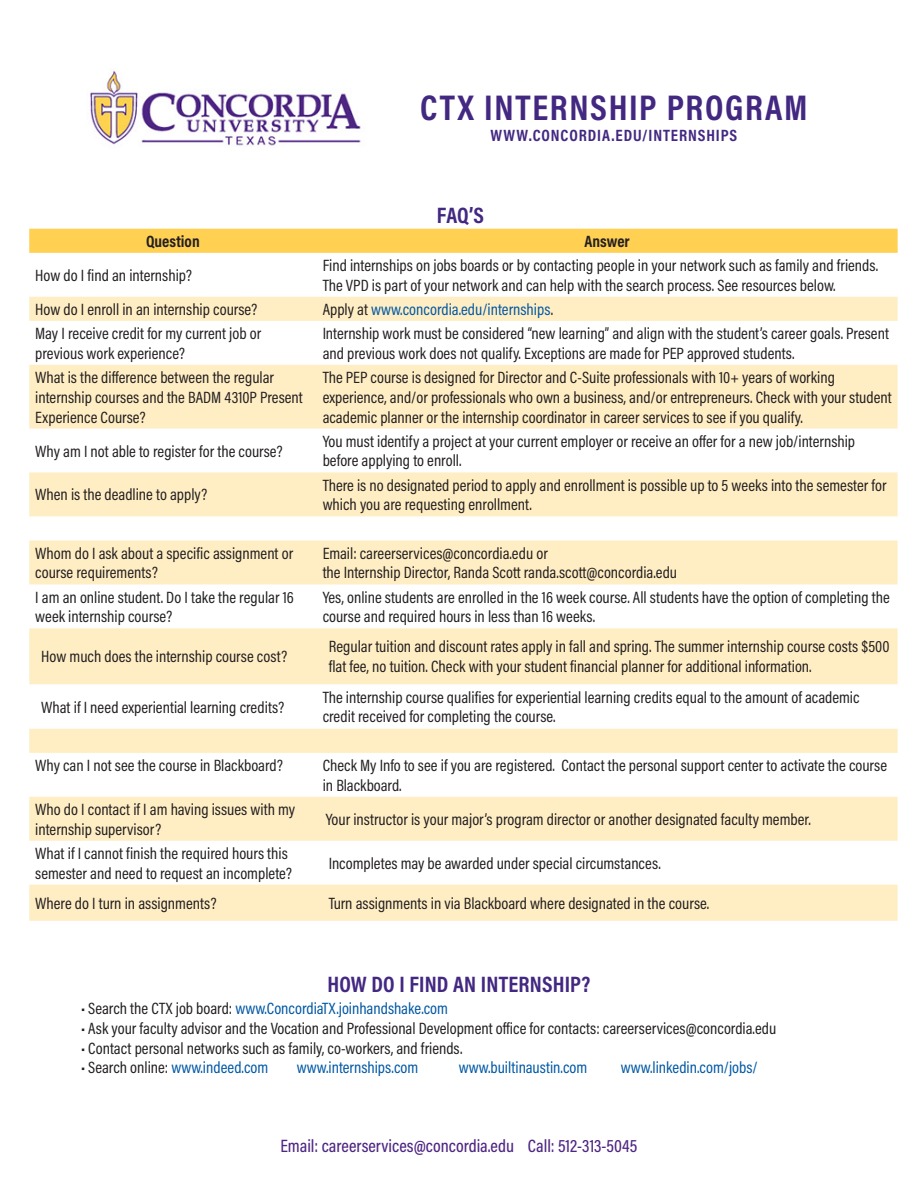
<style>
.page{position:relative;width:918px;height:1188px;background:#fff}
.page>*{position:absolute;margin:0;border:0;box-sizing:border-box;transform-origin:0 0}
.Section_Header{font:700 36px "Acumin Pro Cond";letter-spacing:.05em;color:#432882}
.Section_Header-2{font:700 22.5px "Acumin Pro Cond";letter-spacing:.005em;color:#432882}
.Section_body{font:500 18px "Acumin Pro Cond";color:#4f2683}
.Section_body-2{font:16.5px/19.8px "Acumin Pro Cond";color:#231f20}
.Section_body-3{font:16.5px "Acumin Pro Cond";color:#0158a4}
.Section_Header-3{font:700 16.5px "Acumin Pro Cond";letter-spacing:.055em;color:#432882}
.Section_body-4{font:700 16.5px "Acumin Pro Cond";color:#231f20}
.s1{color:#231f20}
.s2{color:#0158a4}
</style>
<div class="page">
<img style="left:90px;top:71px;width:271px;height:76px">
<div style="left:29px;top:229px;width:869px;height:24px;background:#ffd052"></div>
<svg style="left:29px;top:297px;width:869px;height:624px;fill:#ffeec4"></svg>
<p class="Section_Header" style="left:420px;top:84px;width:389px">CTX INTERNSHIP PROGRAM</p>
<p class="Section_Header-3" style="left:491px;top:124px;width:248px">WWW.CONCORDIA.EDU/INTERNSHIPS</p>
<p class="Section_Header-2" style="left:437px;top:200px;width:49px">FAQ’S</p>
<p class="Section_body-4" style="left:146px;top:230px;width:55px">Question</p>
<p class="Section_body-4" style="left:585px;top:230px;width:47px">Answer</p>
<p class="Section_body-2" style="left:35px;top:265px;width:158px">How do I find an internship?</p>
<p class="Section_body-2" style="left:323px;top:255px;width:557px">Find internships on jobs boards or by contacting people in your network such as family and friends.<br>The VPD is part of your network and can help with the search process. See resources below.</p>
<p class="Section_body-2" style="left:35px;top:299px;width:224px">How do I enroll in an internship course?</p>
<p class="Section_body-3" style="left:323px;top:299px;width:232px"><span class="s1">Apply at</span> www.concordia.edu/internships<span class="s1">.</span></p>
<p class="Section_body-2" style="left:35px;top:323px;width:227px">May I receive credit for my current job or previous work experience?</p>
<p class="Section_body-2" style="left:323px;top:323px;width:568px">Internship work must be considered “new learning” and align with the student’s career goals. Present and previous work does not qualify. Exceptions are made for PEP approved students.</p>
<p class="Section_body-2" style="left:35px;top:367px;width:269px">What is the difference between the regular internship courses and the BADM 4310P Present<br>Experience Course?</p>
<p class="Section_body-2" style="left:323px;top:367px;width:570px">The PEP course is designed for Director and C-Suite professionals with 10+ years of working experience, and/or professionals who own a business, and/or entrepreneurs. Check with your student academic planner or the internship coordinator in career services to see if you qualify.</p>
<p class="Section_body-2" style="left:35px;top:441px;width:249px">Why am I not able to register for the course?</p>
<p class="Section_body-2" style="left:323px;top:431px;width:534px">You must identify a project at your current employer or receive an offer for a new job/internship before applying to enroll.</p>
<p class="Section_body-2" style="left:35px;top:485px;width:174px">When is the deadline to apply?</p>
<p class="Section_body-2" style="left:323px;top:475px;width:565px">There is no designated period to apply and enrollment is possible up to 5 weeks into the semester for which you are requesting enrollment.</p>
<p class="Section_body-2" style="left:35px;top:543px;width:259px">Whom do I ask about a specific assignment or course requirements?</p>
<p class="Section_body-2" style="left:323px;top:543px;width:227px">Email: careerservices@concordia.edu or</p>
<p class="Section_body-2" style="left:323px;top:563px;width:356px">the Internship Director, Randa Scott randa.scott@concordia.edu</p>
<p class="Section_body-2" style="left:35px;top:587px;width:260px">I am an online student. Do I take the regular 16 week internship course?</p>
<p class="Section_body-2" style="left:323px;top:587px;width:569px">Yes, online students are enrolled in the 16 week course. All students have the option of completing the course and required hours in less than 16 weeks.</p>
<p class="Section_body-2" style="left:41px;top:646px;width:248px">How much does the internship course cost?</p>
<p class="Section_body-2" style="left:329px;top:637px;width:562px">Regular tuition and discount rates apply in fall and spring. The summer internship course costs $500 flat fee, no tuition. Check with your student financial planner for additional information.</p>
<p class="Section_body-2" style="left:41px;top:697px;width:245px">What if I need experiential learning credits?</p>
<p class="Section_body-2" style="left:323px;top:687px;width:538px">The internship course qualifies for experiential learning credits equal to the amount of academic credit received for completing the course.</p>
<p class="Section_body-2" style="left:35px;top:755px;width:249px">Why can I not see the course in Blackboard?</p>
<p class="Section_body-2" style="left:323px;top:755px;width:566px">Check My Info to see if you are registered. Contact the personal support center to activate the course in Blackboard.</p>
<p class="Section_body-2" style="left:35px;top:799px;width:261px">Who do I contact if I am having issues with my internship supervisor?</p>
<p class="Section_body-2" style="left:326px;top:809px;width:486px">Your instructor is your major’s program director or another designated faculty member.</p>
<p class="Section_body-2" style="left:35px;top:843px;width:258px">What if I cannot finish the required hours this semester and need to request an incomplete?</p>
<p class="Section_body-2" style="left:329px;top:853px;width:334px">Incompletes may be awarded under special circumstances.</p>
<p class="Section_body-2" style="left:35px;top:893px;width:183px">Where do I turn in assignments?</p>
<p class="Section_body-2" style="left:329px;top:893px;width:382px">Turn assignments in via Blackboard where designated in the course.</p>
<p class="Section_Header-2" style="left:327px;top:969px;width:265px">HOW DO I FIND AN INTERNSHIP?</p>
<p class="Section_body-3" style="left:81px;top:998px;width:369px"><span class="s1">• Search the CTX job board:</span> www.ConcordiaTX.joinhandshake.com</p>
<p class="Section_body-2" style="left:81px;top:1018px;width:697px">• Ask your faculty advisor and the Vocation and Professional Development office for contacts: careerservices@concordia.edu</p>
<p class="Section_body-2" style="left:81px;top:1038px;width:383px">• Contact personal networks such as family, co-workers, and friends.</p>
<p class="Section_body-2" style="left:81px;top:1058px;width:189px">• Search online: <span class="s2">www.indeed.com</span></p>
<p class="Section_body-3" style="left:297px;top:1057px;width:123px">www.internships.com</p>
<p class="Section_body-3" style="left:459px;top:1057px;width:130px">www.builtinaustin.com</p>
<p class="Section_body-3" style="left:621px;top:1057px;width:138px">www.linkedin.com/jobs/</p>
<p class="Section_body" style="left:281px;top:1134px;width:358px">Email: careerservices@concordia.edu Call: 512-313-5045</p>
</div>
